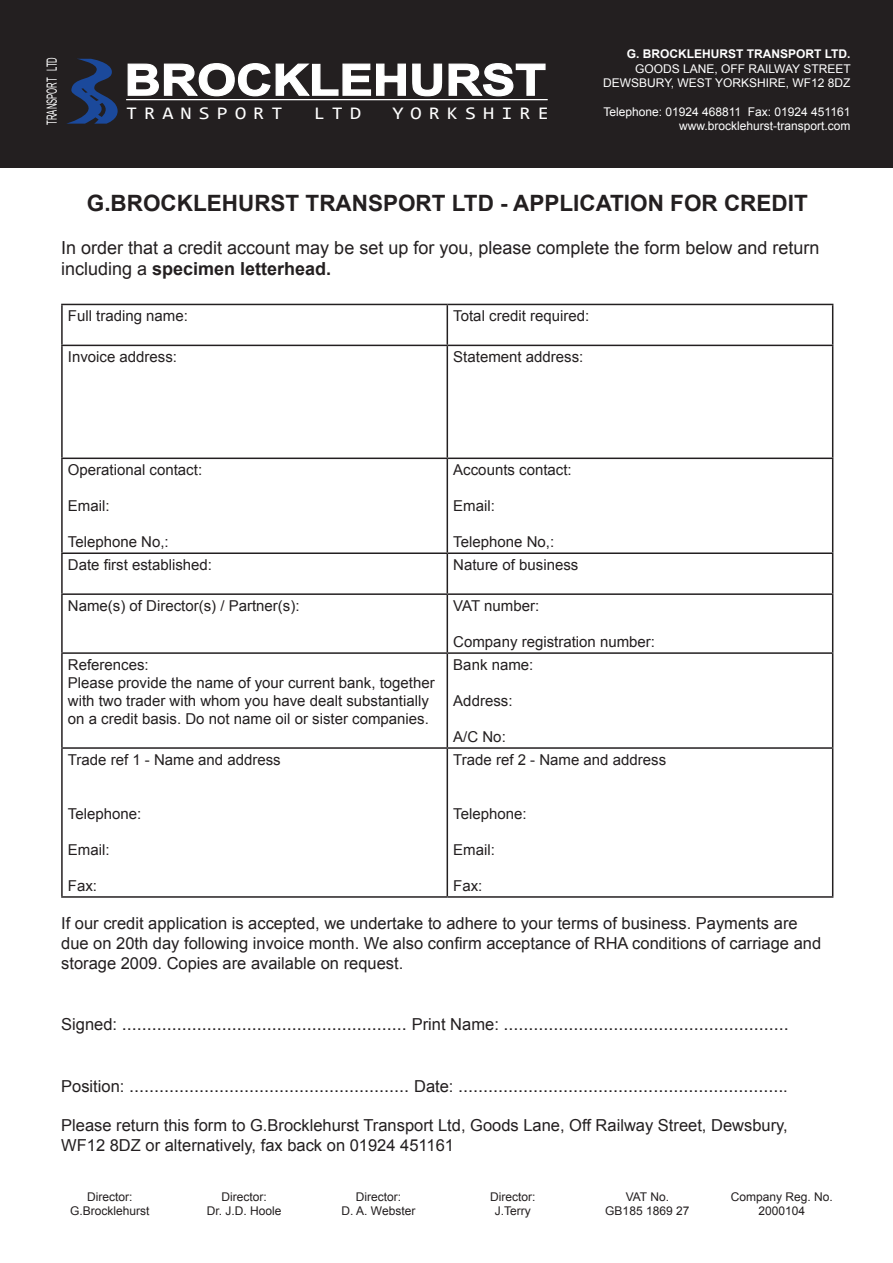
<style>
.page{position:relative;width:893px;height:1263px;background:#fff}
.page>*{position:absolute;margin:0;border:0;box-sizing:border-box;transform-origin:0 0}
.t1{font:700 43.2px "Arial";color:#fff;scale:1.16 1}
.t2{font:700 22.5px "Arial";color:#231f20}
.t3{font:18px/21.6px "Arial";color:#231f20}
.t4{font:17.85px "Consolas";letter-spacing:.35em;color:#fff;scale:1.13 1}
.t5{font:16.5px/19.8px "Arial";color:#231f20}
.t6{font:15px/18px "Arial";color:#231f20}
.t7{font:13.95px "Arial Narrow";color:#fff;scale:.67 1}
.t8{font:12px "Arial";color:#fff}
.t9{font:12px/14.4px "Arial";color:#231f20;text-align:center}
.t10{font:700 12px "Arial";color:#fff}
.s1{font-weight:700}
.s2{font-size:16.5px}
</style>
<div class="page">
<hr style="left:61px;top:304px;width:386px;height:1px;background:#231f20">
<hr style="left:61px;top:305px;width:2px;height:40px;background:#231f20">
<hr style="left:447px;top:304px;width:386px;height:1px;background:#231f20">
<hr style="left:447px;top:305px;width:1px;height:40px;background:#231f20">
<hr style="left:832px;top:305px;width:1px;height:40px;background:#231f20">
<hr style="left:61px;top:345px;width:386px;height:1px;background:#231f20">
<hr style="left:61px;top:346px;width:2px;height:112px;background:#231f20">
<hr style="left:447px;top:345px;width:386px;height:1px;background:#231f20">
<hr style="left:447px;top:346px;width:1px;height:112px;background:#231f20">
<hr style="left:832px;top:346px;width:1px;height:112px;background:#231f20">
<hr style="left:61px;top:458px;width:386px;height:1px;background:#231f20">
<hr style="left:61px;top:459px;width:2px;height:93px;background:#231f20">
<hr style="left:447px;top:458px;width:386px;height:1px;background:#231f20">
<hr style="left:447px;top:459px;width:1px;height:93px;background:#231f20">
<hr style="left:832px;top:459px;width:1px;height:93px;background:#231f20">
<hr style="left:61px;top:552px;width:386px;height:2px;background:#231f20">
<hr style="left:61px;top:554px;width:2px;height:39px;background:#231f20">
<hr style="left:447px;top:552px;width:386px;height:2px;background:#231f20">
<hr style="left:447px;top:554px;width:1px;height:39px;background:#231f20">
<hr style="left:832px;top:554px;width:1px;height:39px;background:#231f20">
<hr style="left:61px;top:593px;width:386px;height:2px;background:#231f20">
<hr style="left:61px;top:595px;width:2px;height:57px;background:#231f20">
<hr style="left:447px;top:593px;width:386px;height:2px;background:#231f20">
<hr style="left:447px;top:595px;width:1px;height:57px;background:#231f20">
<hr style="left:832px;top:595px;width:1px;height:57px;background:#231f20">
<hr style="left:61px;top:652px;width:386px;height:2px;background:#231f20">
<hr style="left:61px;top:654px;width:2px;height:93px;background:#231f20">
<hr style="left:447px;top:652px;width:386px;height:2px;background:#231f20">
<hr style="left:447px;top:654px;width:1px;height:93px;background:#231f20">
<hr style="left:832px;top:654px;width:1px;height:93px;background:#231f20">
<hr style="left:61px;top:747px;width:386px;height:2px;background:#231f20">
<hr style="left:61px;top:749px;width:2px;height:147px;background:#231f20">
<hr style="left:447px;top:747px;width:386px;height:2px;background:#231f20">
<hr style="left:447px;top:749px;width:1px;height:147px;background:#231f20">
<hr style="left:832px;top:749px;width:1px;height:147px;background:#231f20">
<hr style="left:61px;top:896px;width:386px;height:2px;background:#231f20">
<hr style="left:447px;top:896px;width:386px;height:2px;background:#231f20">
<div style="left:0;top:0;width:893px;height:168px;background:#231f20"></div>
<svg style="left:127px;top:63px;width:419px;height:34px"></svg>
<hr style="left:126px;top:99px;width:422px;height:1px;background:#fff">
<svg style="left:67px;top:59px;width:51px;height:65px"></svg>
<p class="t7" style="left:42px;top:125px;width:103px;rotate:-90deg">TRANSPORT LTD</p>
<p class="t1" style="left:125px;top:51px;width:365px">BROCKLEHURST</p>
<p class="t4" style="left:126px;top:100px;width:140px">TRANSPORT</p>
<p class="t4" style="left:314px;top:100px;width:43px">LTD</p>
<p class="t4" style="left:392px;top:100px;width:140px">YORKSHIRE</p>
<p class="t10" style="left:627px;top:46px;width:225px">G. BROCKLEHURST TRANSPORT LTD.</p>
<p class="t8" style="left:635px;top:61px;width:217px">GOODS LANE, OFF RAILWAY STREET</p>
<p class="t8" style="left:603px;top:75px;width:249px">DEWSBURY, WEST YORKSHIRE, WF12 8DZ</p>
<p class="t8" style="left:603px;top:104px;width:249px">Telephone: 01924 468811 Fax: 01924 451161</p>
<p class="t8" style="left:679px;top:118px;width:173px">www.brocklehurst-transport.com</p>
<p class="t2" style="left:87px;top:188px;width:722px">G.BROCKLEHURST TRANSPORT LTD - APPLICATION FOR CREDIT</p>
<p class="t3" style="left:61px;top:237px;width:760px">In order that a credit account may be set up for you, please complete the form below and return including a <span class="s1">specimen letterhead.</span></p>
<p class="t6" style="left:68px;top:307px;width:122px">Full trading name:</p>
<p class="t6" style="left:453px;top:307px;width:137px">Total credit required:</p>
<p class="t6" style="left:68px;top:348px;width:111px">Invoice address:</p>
<p class="t6" style="left:453px;top:348px;width:132px">Statement address:</p>
<p class="t6" style="left:68px;top:461px;width:136px">Operational contact:</p>
<p class="t6" style="left:68px;top:497px;width:43px">Email:</p>
<p class="t6" style="left:68px;top:533px;width:102px">Telephone No,:</p>
<p class="t6" style="left:453px;top:461px;width:120px">Accounts contact:</p>
<p class="t6" style="left:453px;top:497px;width:43px">Email:</p>
<p class="t6" style="left:453px;top:533px;width:102px">Telephone No,:</p>
<p class="t6" style="left:68px;top:556px;width:146px">Date first established:</p>
<p class="t6" style="left:453px;top:556px;width:127px">Nature of business</p>
<p class="t6" style="left:68px;top:597px;width:233px">Name(s) of Director(s) / Partner(s):</p>
<p class="t6" style="left:453px;top:597px;width:87px">VAT number:</p>
<p class="t6" style="left:453px;top:633px;width:203px">Company registration number:</p>
<p class="t6" style="left:68px;top:656px;width:82px">References:</p>
<p class="t6" style="left:68px;top:674px;width:368px">Please provide the name of your current bank, together with two trader with whom you have dealt substantially on a credit basis. Do not name oil or sister companies.</p>
<p class="t6" style="left:453px;top:656px;width:82px">Bank name:</p>
<p class="t6" style="left:453px;top:692px;width:61px">Address:</p>
<p class="t6" style="left:453px;top:728px;width:54px">A/C No:</p>
<p class="t6" style="left:68px;top:751px;width:214px">Trade ref 1 - Name and address</p>
<p class="t6" style="left:68px;top:805px;width:75px">Telephone:</p>
<p class="t6" style="left:68px;top:841px;width:43px">Email:</p>
<p class="t6" style="left:68px;top:877px;width:31px">Fax:</p>
<p class="t6" style="left:453px;top:751px;width:214px">Trade ref 2 - Name and address</p>
<p class="t6" style="left:453px;top:805px;width:75px">Telephone:</p>
<p class="t6" style="left:453px;top:841px;width:43px">Email:</p>
<p class="t6" style="left:453px;top:877px;width:31px">Fax:</p>
<p class="t5" style="left:61px;top:914px;width:762px">If our credit application is accepted, we undertake to adhere to your terms of business. Payments are due on 20th day following invoice month. We also confirm acceptance of RHA conditions of carriage and storage 2009. Copies are available on request.</p>
<p class="t3" style="left:61px;top:1013px;width:729px"><span class="s2">Signed:</span> ......................................................... <span class="s2">Print Name:</span> .........................................................</p>
<p class="t3" style="left:61px;top:1074px;width:728px"><span class="s2">Position:</span> ........................................................ <span class="s2">Date:</span> .................................................................<span class="s2">.</span></p>
<p class="t5" style="left:61px;top:1115px;width:728px">Please return this form to G.Brocklehurst Transport Ltd, Goods Lane, Off Railway Street, Dewsbury,<br>WF12 8DZ or alternatively, fax back on 01924 451161</p>
<p class="t9" style="left:70px;top:1189px;width:81px">Director:<br>G.Brocklehurst</p>
<p class="t9" style="left:221px;top:1189px;width:47px">Director:</p>
<p class="t9" style="left:207px;top:1204px;width:76px">Dr. J.D. Hoole</p>
<p class="t9" style="left:356px;top:1189px;width:47px">Director:</p>
<p class="t9" style="left:342px;top:1204px;width:75px">D. A. Webster</p>
<p class="t9" style="left:490px;top:1189px;width:47px">Director:</p>
<p class="t9" style="left:495px;top:1204px;width:37px">J.Terry</p>
<p class="t9" style="left:626px;top:1189px;width:45px">VAT No.</p>
<p class="t9" style="left:605px;top:1204px;width:86px">GB185 1869 27</p>
<p class="t9" style="left:731px;top:1189px;width:104px">Company Reg. No.</p>
<p class="t9" style="left:758px;top:1204px;width:48px">2000104</p>
</div>
